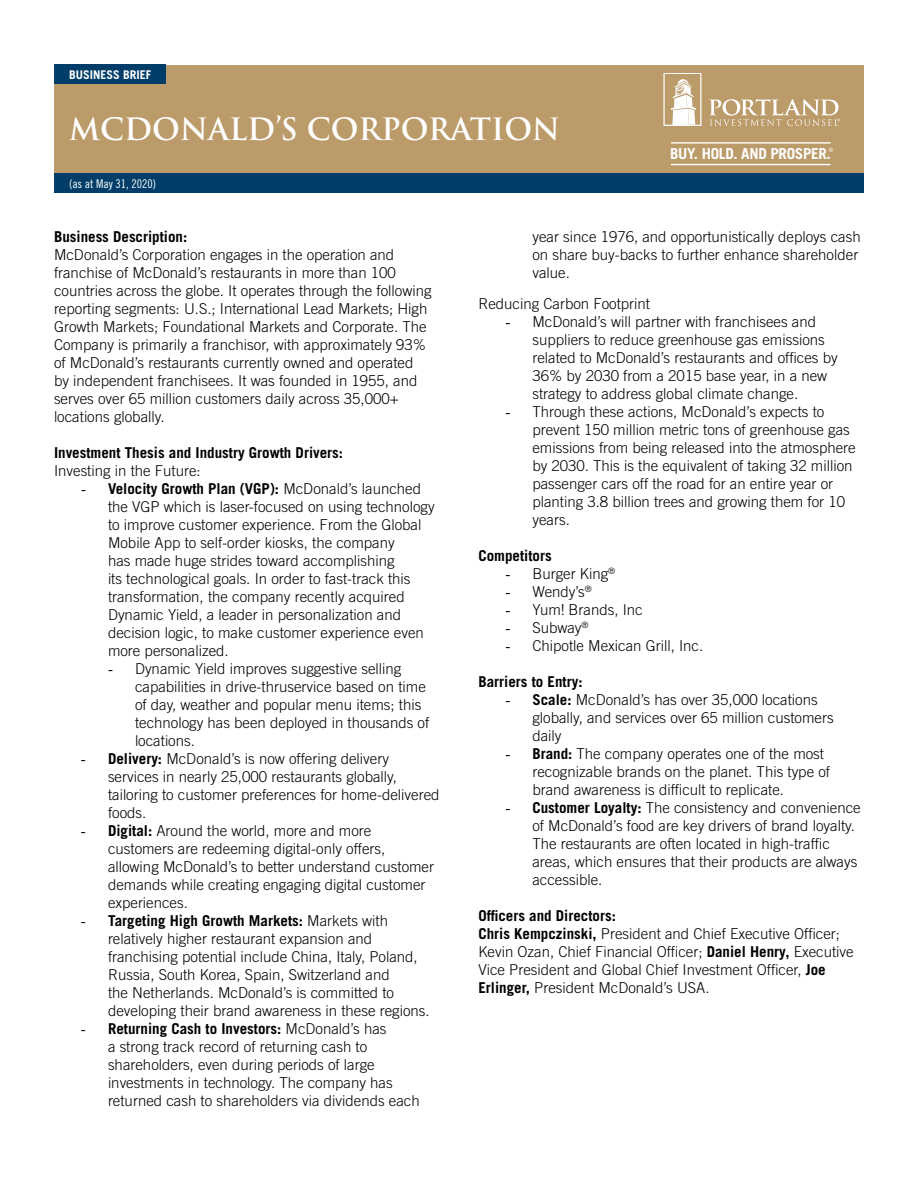
<style>
.page{position:relative;width:918px;height:1188px;background:#fff}
.page>*{position:absolute;margin:0;border:0;box-sizing:border-box;transform-origin:0 0}
.t1{font:700 30px "Trajan Pro";color:#fff}
.t2{font:700 15.15px "Trade Gothic";letter-spacing:-.02em;color:#fff}
.t3{font:300 15px/18px "Trade Gothic";color:#000}
.t4{font:700 15px "Trade Gothic";color:#000}
.t5{font:12px "Trade Gothic Cond Eighteen";color:#fff}
.t6{font:700 12px "Trade Gothic";color:#fff}
.t7{font:300 5.7px "Trade Gothic";color:#fff}
.s1{font-family:"Times New Roman";font-weight:400}
.s2{font-weight:700}
</style>
<div class="page">
<div style="left:54px;top:65px;width:810px;height:109px;background:#bc9b6a"></div>
<div style="left:54px;top:174px;width:810px;height:19px;background:#003e69"></div>
<div style="left:54px;top:65px;width:111px;height:19px;background:#003e69"></div>
<svg style="left:664px;top:73px;width:37px;height:53px"></svg>
<svg style="left:709px;top:99px;width:131px;height:27px"></svg>
<hr style="left:671px;top:164px;width:160px;height:1px;background:#fff">
<hr style="left:671px;top:142px;width:160px;height:2px;background:#fff">
<p class="t6" style="left:69px;top:67px;width:84px">BUSINESS BRIEF</p>
<h1 class="t1" style="left:69px;top:111px;width:493px">MCDONALD’S CORPORATION</h1>
<p class="t5" style="left:69px;top:176px;width:89px">(as at May 31, 2020)</p>
<p class="t2" style="left:670px;top:144px;width:162px">BUY. HOLD. AND PROSPER.</p>
<p class="t7" style="left:829px;top:146px;width:6px">®</p>
<p class="t4" style="left:54px;top:227px;width:135px">Business Description:</p>
<p class="t3" style="left:54px;top:245px;width:379px">McDonald’s Corporation engages in the operation and franchise of McDonald’s restaurants in more than 100 countries across the globe. It operates through the following reporting segments: U.S.; International Lead Markets; High Growth Markets; Foundational Markets and Corporate. The Company is primarily a franchisor, with approximately 93% of McDonald’s restaurants currently owned and operated by independent franchisees. It was founded in 1955, and serves over 65 million customers daily across 35,000+ locations globally.</p>
<p class="t4" style="left:54px;top:443px;width:291px">Investment Thesis and Industry Growth Drivers:</p>
<p class="t3" style="left:54px;top:461px;width:148px">Investing in the Future:</p>
<p class="t3" style="left:108px;top:479px;width:328px;text-indent:-27px"><span class="s1">-</span> <span class="s2">Velocity Growth Plan (VGP):</span> McDonald’s launched the VGP which is laser-focused on using technology to improve customer experience. From the Global Mobile App to self-order kiosks, the company<br>has made huge strides toward accomplishing<br>its technological goals. In order to fast-track this transformation, the company recently acquired Dynamic Yield, a leader in personalization and decision logic, to make customer experience even more personalized.</p>
<p class="t3" style="left:135px;top:659px;width:296px;text-indent:-27px"><span class="s1">-</span> Dynamic Yield improves suggestive selling capabilities in drive-thruservice based on time of day, weather and popular menu items; this technology has been deployed in thousands of locations.</p>
<p class="t3" style="left:108px;top:749px;width:333px;text-indent:-27px"><span class="s1">-</span> <span class="s2">Delivery:</span> McDonald’s is now offering delivery services in nearly 25,000 restaurants globally, tailoring to customer preferences for home-delivered foods.</p>
<p class="t3" style="left:108px;top:821px;width:328px;text-indent:-27px"><span class="s1">-</span> <span class="s2">Digital:</span> Around the world, more and more customers are redeeming digital-only offers, allowing McDonald’s to better understand customer demands while creating engaging digital customer experiences.</p>
<p class="t3" style="left:108px;top:911px;width:323px;text-indent:-27px"><span class="s1">-</span> <span class="s2">Targeting High Growth Markets:</span> Markets with relatively higher restaurant expansion and franchising potential include China, Italy, Poland, Russia, South Korea, Spain, Switzerland and<br>the Netherlands. McDonald’s is committed to developing their brand awareness in these regions.</p>
<p class="t3" style="left:108px;top:1019px;width:313px;text-indent:-27px"><span class="s1">-</span> <span class="s2">Returning Cash to Investors:</span> McDonald’s has<br>a strong track record of returning cash to shareholders, even during periods of large investments in technology. The company has returned cash to shareholders via dividends each</p>
<p class="t3" style="left:532px;top:227px;width:330px">year since 1976, and opportunistically deploys cash on share buy-backs to further enhance shareholder value.</p>
<p class="t3" style="left:478px;top:295px;width:173px">Reducing Carbon Footprint</p>
<p class="t3" style="left:532px;top:313px;width:307px;text-indent:-27px"><span class="s1">-</span> McDonald’s will partner with franchisees and suppliers to reduce greenhouse gas emissions related to McDonald’s restaurants and offices by 36% by 2030 from a 2015 base year, in a new strategy to address global climate change.</p>
<p class="t3" style="left:532px;top:403px;width:325px;text-indent:-27px"><span class="s1">-</span> Through these actions, McDonald’s expects to prevent 150 million metric tons of greenhouse gas emissions from being released into the atmosphere by 2030. This is the equivalent of taking 32 million passenger cars off the road for an entire year or planting 3.8 billion trees and growing them for 10 years.</p>
<p class="t4" style="left:478px;top:547px;width:75px">Competitors</p>
<p class="t3" style="left:505px;top:565px;width:111px"><span class="s1">-</span> Burger King<sup>®</sup></p>
<p class="t3" style="left:505px;top:583px;width:88px"><span class="s1">-</span> Wendy’s<sup>®</sup></p>
<p class="t3" style="left:505px;top:601px;width:139px"><span class="s1">-</span> Yum! Brands, Inc</p>
<p class="t3" style="left:505px;top:619px;width:85px"><span class="s1">-</span> Subway<sup>®</sup></p>
<p class="t3" style="left:505px;top:637px;width:199px"><span class="s1">-</span> Chipotle Mexican Grill, Inc.</p>
<p class="t4" style="left:478px;top:673px;width:106px">Barriers to Entry:</p>
<p class="t3" style="left:532px;top:691px;width:303px;text-indent:-27px"><span class="s1">-</span> <span class="s2">Scale:</span> McDonald’s has over 35,000 locations globally, and services over 65 million customers daily</p>
<p class="t3" style="left:532px;top:745px;width:299px;text-indent:-27px"><span class="s1">-</span> <span class="s2">Brand:</span> The company operates one of the most recognizable brands on the planet. This type of brand awareness is difficult to replicate.</p>
<p class="t3" style="left:532px;top:799px;width:330px;text-indent:-27px"><span class="s1">-</span> <span class="s2">Customer Loyalty:</span> The consistency and convenience of McDonald’s food are key drivers of brand loyalty.<br>The restaurants are often located in high-traffic areas, which ensures that their products are always accessible.</p>
<p class="t3" style="left:478px;top:907px;width:377px"><span class="s2">Officers and Directors:<br>Chris Kempczinski,</span> President and Chief Executive Officer; Kevin Ozan, Chief Financial Officer; <span class="s2">Daniel Henry,</span> Executive Vice President and Global Chief Investment Officer, <span class="s2">Joe Erlinger,</span> President McDonald’s USA.</p>
</div>
